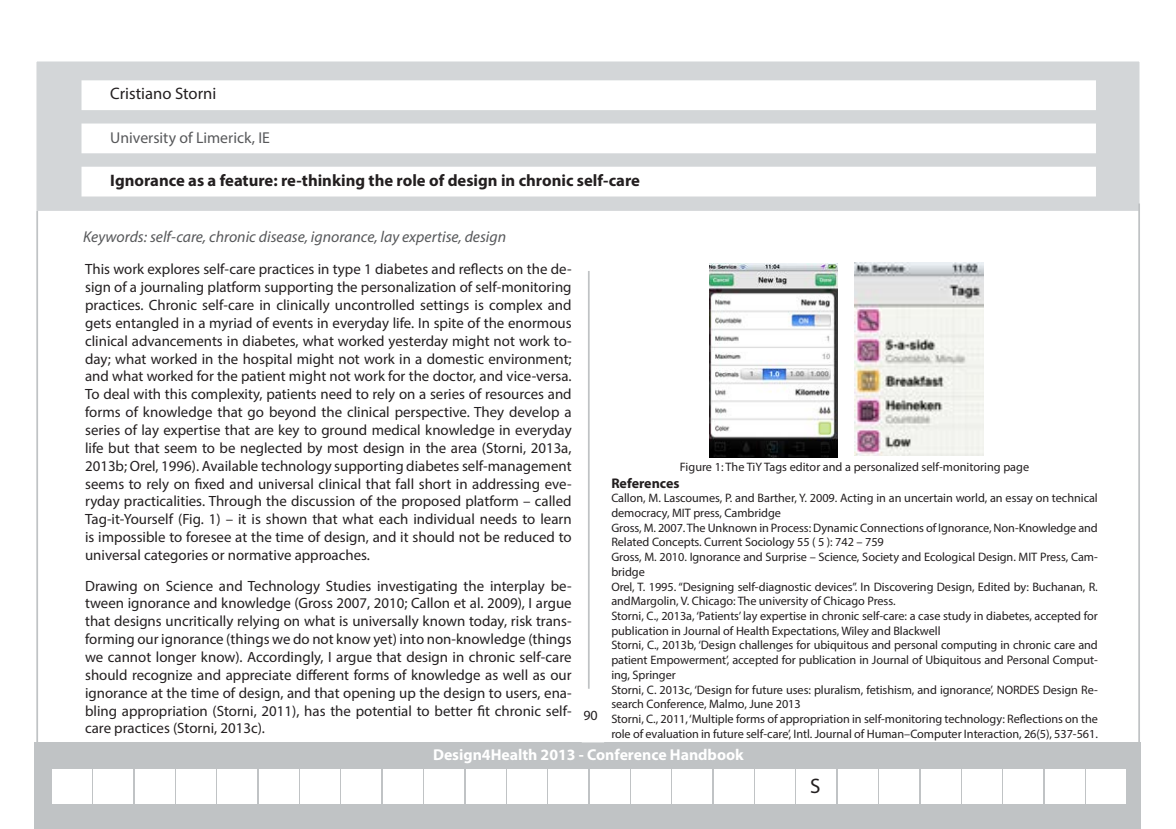
<style>
.page{position:relative;width:1176px;height:829px;background:#fff}
.page>*{position:absolute;margin:0;border:0;box-sizing:border-box;transform-origin:0 0}
.Abstracts_body_text{font:21px "Myriad Pro";color:#231f20}
.t1{font:700 16.62px "Myriad Pro";color:#231f20}
.authors{font:16.62px "Myriad Pro";color:#231f20}
.Abstracts_keywords{font:italic 15.75px "Myriad Pro";color:#57585a}
.t2{font:700 15.75px "Myriad Pro";color:#fff}
.affilliation{font:15.75px "Myriad Pro";color:#57585a}
.Abstracts_body_text-2{font:14.88px/17.8px "Myriad Pro";color:#231f20;text-align:justify}
.Abstracts_body_text-3{font:700 14px "Myriad Pro";color:#231f20}
.t3{font:14px "Myriad Pro";color:#231f20}
.Abstracts_body_text-4{font:12.25px/14.7px "Myriad Pro";letter-spacing:-.005em;color:#231f20}
</style>
<div class="page">
<div style="left:35px;top:60px;width:1106px;height:152px;background:#d3d6d8;border:2px solid #fff"></div>
<div style="left:81px;top:80px;width:1015px;height:30px;background:#fff;border:2px solid #fff"></div>
<div style="left:81px;top:123px;width:1015px;height:30px;background:#fff;border:2px solid #fff"></div>
<div style="left:81px;top:167px;width:1015px;height:29px;background:#fff"></div>
<div style="left:35px;top:742px;width:1106px;height:86px;background:#c0c3c5"></div>
<hr style="left:36px;top:211px;width:2px;height:537px;background:#c0c3c5">
<hr style="left:588px;top:271px;width:2px;height:417px;background:#c0c3c5">
<hr style="left:1138px;top:203px;width:2px;height:544px;background:#c0c3c5">
<div style="left:52px;top:769px;width:40px;height:34px;background:#fff"></div>
<div style="left:94px;top:769px;width:39px;height:34px;background:#fff"></div>
<div style="left:135px;top:769px;width:40px;height:34px;background:#fff"></div>
<div style="left:176px;top:769px;width:40px;height:34px;background:#fff"></div>
<div style="left:218px;top:769px;width:39px;height:34px;background:#fff"></div>
<div style="left:259px;top:769px;width:40px;height:34px;background:#fff"></div>
<div style="left:300px;top:769px;width:40px;height:34px;background:#fff"></div>
<div style="left:342px;top:769px;width:39px;height:34px;background:#fff"></div>
<div style="left:383px;top:769px;width:40px;height:34px;background:#fff"></div>
<div style="left:424px;top:769px;width:40px;height:34px;background:#fff"></div>
<div style="left:466px;top:769px;width:39px;height:34px;background:#fff"></div>
<div style="left:507px;top:769px;width:40px;height:34px;background:#fff"></div>
<div style="left:548px;top:769px;width:40px;height:34px;background:#fff"></div>
<div style="left:590px;top:769px;width:39px;height:34px;background:#fff"></div>
<div style="left:631px;top:769px;width:40px;height:34px;background:#fff"></div>
<div style="left:672px;top:769px;width:40px;height:34px;background:#fff"></div>
<div style="left:714px;top:769px;width:39px;height:34px;background:#fff"></div>
<div style="left:755px;top:769px;width:40px;height:34px;background:#fff"></div>
<div style="left:796px;top:769px;width:40px;height:34px;background:#fff"></div>
<div style="left:838px;top:769px;width:39px;height:34px;background:#fff"></div>
<div style="left:879px;top:769px;width:40px;height:34px;background:#fff"></div>
<div style="left:920px;top:769px;width:40px;height:34px;background:#fff"></div>
<div style="left:962px;top:769px;width:39px;height:34px;background:#fff"></div>
<div style="left:1003px;top:769px;width:40px;height:34px;background:#fff"></div>
<div style="left:1044px;top:769px;width:40px;height:34px;background:#fff"></div>
<div style="left:1086px;top:769px;width:39px;height:34px;background:#fff"></div>
<img style="left:709px;top:263px;width:128px;height:195px">
<img style="left:854px;top:263px;width:129px;height:192px">
<p class="authors" style="left:110px;top:83px;width:108px">Cristiano Storni</p>
<p class="affilliation" style="left:110px;top:128px;width:161px">University of Limerick, IE</p>
<p class="t1" style="left:110px;top:169px;width:531px">Ignorance as a feature: re-thinking the role of design in chronic self-care</p>
<p class="Abstracts_keywords" style="left:83px;top:227px;width:424px">Keywords: self-care, chronic disease, ignorance, lay expertise, design</p>
<p class="Abstracts_body_text-2" style="left:85px;top:260px;width:488px">This work explores self-care practices in type 1 diabetes and reflects on the de&shy;sign of a journaling platform supporting the personalization of self-monitoring practices. Chronic self-care in clinically uncontrolled settings is complex and gets entangled in a myriad of events in everyday life. In spite of the enormous clinical advancements in diabetes, what worked yesterday might not work to&shy;day; what worked in the hospital might not work in a domestic environment; and what worked for the patient might not work for the doctor, and vice-versa.<br>To deal with this complexity, patients need to rely on a series of resources and forms of knowledge that go beyond the clinical perspective. They develop a series of lay expertise that are key to ground medical knowledge in everyday life but that seem to be neglected by most design in the area (Storni, 2013a, 2013b; Orel, 1996). Available technology supporting diabetes self-management seems to rely on fixed and universal clinical that fall short in addressing eve&shy;ryday practicalities. Through the discussion of the proposed platform – called Tag-it-Yourself (Fig. 1) – it is shown that what each individual needs to learn is impossible to foresee at the time of design, and it should not be reduced to universal categories or normative approaches.</p>
<p class="Abstracts_body_text-2" style="left:85px;top:576px;width:488px">Drawing on Science and Technology Studies investigating the interplay be&shy;tween ignorance and knowledge (Gross 2007, 2010; Callon et al. 2009), I argue that designs uncritically relying on what is universally known today, risk trans&shy;forming our ignorance (things we do not know yet) into non-knowledge (things we cannot longer know). Accordingly, I argue that design in chronic self-care should recognize and appreciate different forms of knowledge as well as our ignorance at the time of design, and that opening up the design to users, ena&shy;bling appropriation (Storni, 2011), has the potential to better fit chronic self&shy;care practices (Storni, 2013c).</p>
<p class="Abstracts_body_text-4" style="left:680px;top:459px;width:351px">Figure 1: The TiY Tags editor and a personalized self-monitoring page</p>
<p class="Abstracts_body_text-3" style="left:611px;top:473px;width:70px">References</p>
<p class="Abstracts_body_text-4" style="left:611px;top:490px;width:488px">Callon, M. Lascoumes, P. and Barther, Y. 2009. Acting in an uncertain world, an essay on technical democracy, MIT press, Cambridge</p>
<p class="Abstracts_body_text-4" style="left:611px;top:520px;width:488px">Gross, M. 2007. The Unknown in Process: Dynamic Connections of Ignorance, Non-Knowledge and<br>Related Concepts. Current Sociology 55 ( 5 ): 742 – 759</p>
<p class="Abstracts_body_text-4" style="left:611px;top:549px;width:488px">Gross, M. 2010. Ignorance and Surprise – Science, Society and Ecological Design. MIT Press, Cam&shy;bridge</p>
<p class="Abstracts_body_text-4" style="left:611px;top:578px;width:488px">Orel, T. 1995. “Designing self-diagnostic devices”. In Discovering Design, Edited by: Buchanan, R. andMargolin, V. Chicago: The university of Chicago Press.</p>
<p class="Abstracts_body_text-4" style="left:611px;top:608px;width:488px">Storni, C., 2013a, ‘Patients’ lay expertise in chronic self-care: a case study in diabetes, accepted for publication in Journal of Health Expectations, Wiley and Blackwell</p>
<p class="Abstracts_body_text-4" style="left:611px;top:637px;width:488px;text-align:justify">Storni, C., 2013b, ‘Design challenges for ubiquitous and personal computing in chronic care and patient Empowerment’, accepted for publication in Journal of Ubiquitous and Personal Comput&shy;ing, Springer</p>
<p class="Abstracts_body_text-4" style="left:611px;top:681px;width:488px">Storni, C. 2013c, ‘Design for future uses: pluralism, fetishism, and ignorance’, NORDES Design Re&shy;search Conference, Malmo, June 2013</p>
<p class="Abstracts_body_text-4" style="left:611px;top:711px;width:488px">Storni, C., 2011, ‘Multiple forms of appropriation in self-monitoring technology: Reflections on the role of evaluation in future self-care’, Intl. Journal of Human–Computer Interaction, 26(5), 537-561.</p>
<p class="t3" style="left:583px;top:706px;width:16px">90</p>
<p class="t2" style="left:433px;top:744px;width:312px">Design4Health 2013 - Conference Handbook</p>
<p class="Abstracts_body_text" style="left:810px;top:773px;width:12px">S</p>
</div>
